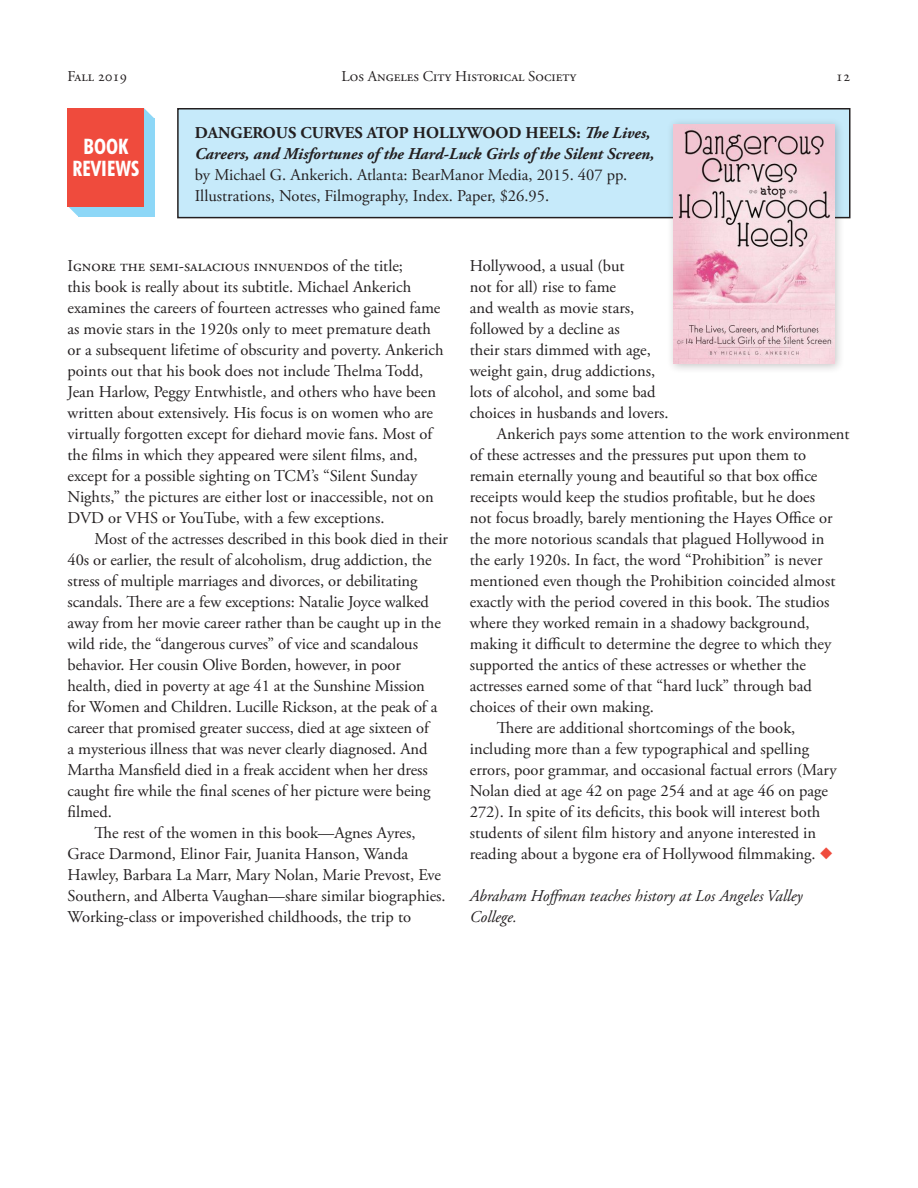
<style>
.page{position:relative;width:918px;height:1188px;background:#fff}
.page>*{position:absolute;margin:0;border:0;box-sizing:border-box;transform-origin:0 0}
.t1{font:700 condensed 21.3px/21.3px "Futura BT";color:#fff;text-align:center}
.t2{font:16.5px/21px "Adobe Garamond Pro";letter-spacing:-.005em;color:#231f20}
.t3{font:italic 16.5px/21px "Adobe Garamond Pro";color:#231f20}
.t4{font:15px "Adobe Garamond Pro";color:#231f20}
.s1{font-weight:700}
.s2{font-weight:700;font-style:italic}
.s3{color:#ef4b3d}
</style>
<div class="page">
<div style="left:78px;top:118px;width:77px;height:98px;background:#8dd7f7"></div>
<svg style="left:67px;top:196px;width:21px;height:20px"></svg>
<svg style="left:144px;top:108px;width:10px;height:10px"></svg>
<div style="left:68px;top:108px;width:76px;height:98px;background:#ef4b3d"></div>
<div style="left:178px;top:109px;width:672px;height:109px;background:#c6eafa"></div>
<div style="left:177px;top:108px;width:673px;height:110px;border:2px solid #231f20"></div>
<div style="left:666px;top:117px;width:178px;height:257px;background:#231f20;opacity:.25"></div>
<img style="left:673px;top:124px;width:161px;height:240px">
<p class="t4" style="left:68px;top:67px;width:61px">Fall 2019</p>
<p class="t4" style="left:342px;top:67px;width:236px">Los Angeles City Historical Society</p>
<p class="t4" style="left:836px;top:67px;width:16px">12</p>
<p class="t1" style="left:73px;top:136px;width:68px">BOOK<br>REVIEWS</p>
<p class="t2" style="left:195px;top:123px;width:461px"><span class="s1">DANGEROUS CURVES ATOP HOLLYWOOD HEELS:</span> <span class="s2">The Lives, Careers, and Misfortunes of the Hard-Luck Girls of the Silent Screen, </span>by Michael G. Ankerich. Atlanta: BearManor Media, 2015. 407 pp.<br>Illustrations, Notes, Filmography, Index. Paper, $26.95.</p>
<p class="t2" style="left:68px;top:256px;width:378px">Ignore the semi-salacious innuendos of the title;<br>this book is really about its subtitle. Michael Ankerich examines the careers of fourteen actresses who gained fame as movie stars in the 1920s only to meet premature death or a subsequent lifetime of obscurity and poverty. Ankerich points out that his book does not include Thelma Todd, Jean Harlow, Peggy Entwhistle, and others who have been written about extensively. His focus is on women who are virtually forgotten except for diehard movie fans. Most of the films in which they appeared were silent films, and, except for a possible sighting on TCM’s “Silent Sunday Nights,” the pictures are either lost or inaccessible, not on DVD or VHS or YouTube, with a few exceptions.</p>
<p class="t2" style="left:68px;top:529px;width:382px;text-indent:27px">Most of the actresses described in this book died in their 40s or earlier, the result of alcoholism, drug addiction, the stress of multiple marriages and divorces, or debilitating scandals. There are a few exceptions: Natalie Joyce walked away from her movie career rather than be caught up in the wild ride, the “dangerous curves” of vice and scandalous behavior. Her cousin Olive Borden, however, in poor<br>health, died in poverty at age 41 at the Sunshine Mission<br>for Women and Children. Lucille Rickson, at the peak of a career that promised greater success, died at age sixteen of<br>a mysterious illness that was never clearly diagnosed. And Martha Mansfield died in a freak accident when her dress caught fire while the final scenes of her picture were being filmed.</p>
<p class="t2" style="left:68px;top:823px;width:380px;text-indent:27px">The rest of the women in this book—Agnes Ayres, Grace Darmond, Elinor Fair, Juanita Hanson, Wanda Hawley, Barbara La Marr, Mary Nolan, Marie Prevost, Eve Southern, and Alberta Vaughan—share similar biographies.<br>Working-class or impoverished childhoods, the trip to</p>
<p class="t2" style="left:470px;top:256px;width:200px">Hollywood, a usual (but<br>not for all) rise to fame<br>and wealth as movie stars, followed by a decline as<br>their stars dimmed with age, weight gain, drug addictions, lots of alcohol, and some bad choices in husbands and lovers.</p>
<p class="t2" style="left:470px;top:424px;width:381px;text-indent:27px">Ankerich pays some attention to the work environment of these actresses and the pressures put upon them to remain eternally young and beautiful so that box office receipts would keep the studios profitable, but he does<br>not focus broadly, barely mentioning the Hayes Office or the more notorious scandals that plagued Hollywood in<br>the early 1920s. In fact, the word “Prohibition” is never mentioned even though the Prohibition coincided almost exactly with the period covered in this book. The studios where they worked remain in a shadowy background, making it difficult to determine the degree to which they supported the antics of these actresses or whether the actresses earned some of that “hard luck” through bad choices of their own making.</p>
<p class="t2" style="left:470px;top:718px;width:368px;text-indent:27px">There are additional shortcomings of the book, including more than a few typographical and spelling errors, poor grammar, and occasional factual errors (Mary Nolan died at age 42 on page 254 and at age 46 on page 272). In spite of its deficits, this book will interest both students of silent film history and anyone interested in reading about a bygone era of Hollywood filmmaking. <span class="s3">◆</span></p>
<p class="t3" style="left:470px;top:886px;width:334px">Abraham Hoffman teaches history at Los Angeles Valley<br>College.</p>
</div>
